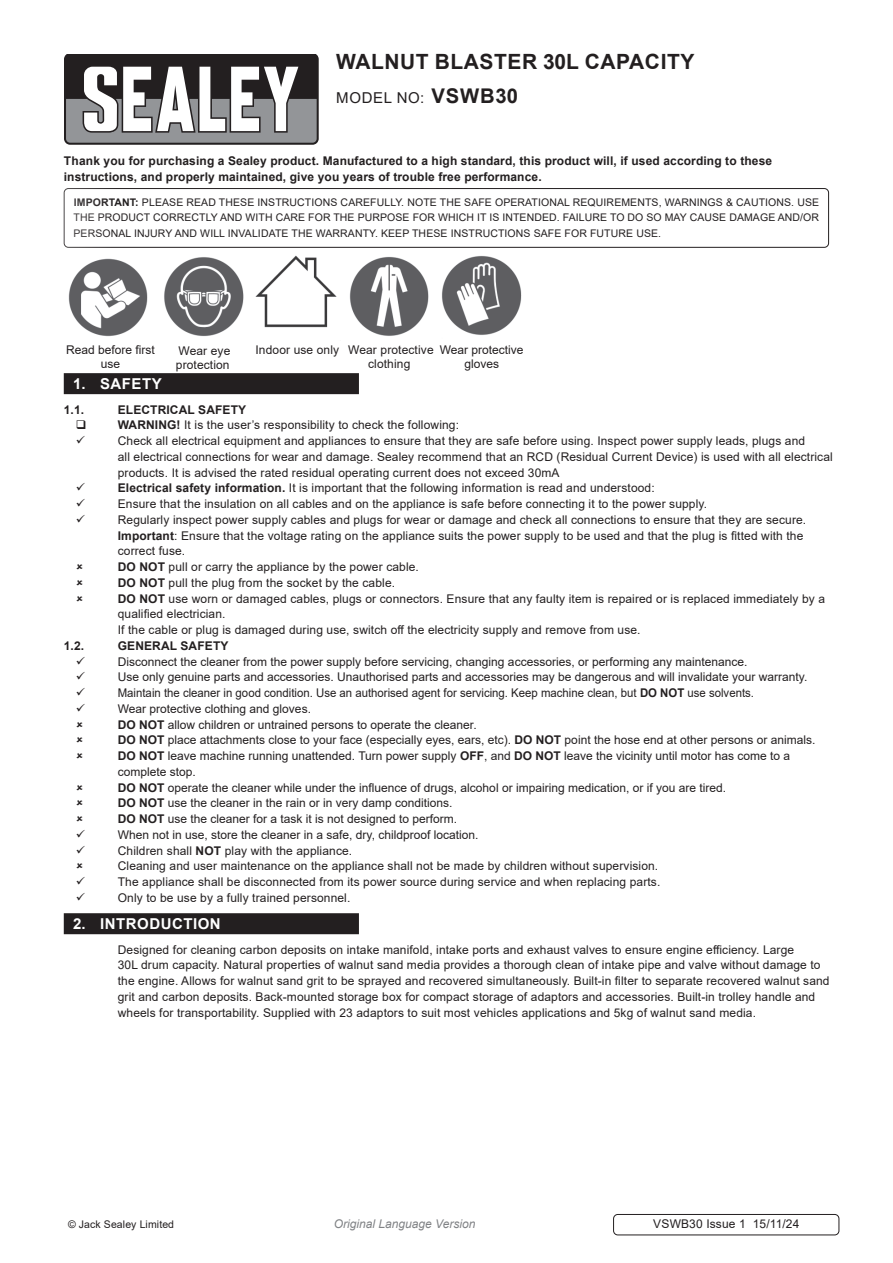
<style>
.page{position:relative;width:893px;height:1263px;background:#fff}
.page>*{position:absolute;margin:0;border:0;box-sizing:border-box;transform-origin:0 0}
.Product_Description{font:700 21px "Arial";letter-spacing:.025em;color:#231f20}
.t1{font:700 15px "Arial";letter-spacing:.035em;color:#fff}
.Product_Description-2{font:15px "Arial";letter-spacing:.045em;color:#231f20}
.Body{font:12px/15.8px "Arial";letter-spacing:.01em;color:#231f20}
.Body-2{font:700 12px/15.8px "Arial";letter-spacing:.01em;color:#231f20}
.Body-3{font:12px "Arial";letter-spacing:.01em;color:#231f20;scale:.95 1}
.t2{font:italic 12px "Arial";color:#808285}
.Body__Footer{font:12px "Arial";letter-spacing:.01em;color:#231f20}
.Body__Justified__7pt{font:10.5px/15.8px "Arial";letter-spacing:.01em;color:#231f20;text-align:justify}
.s1{font-weight:700;font-size:20.25px}
.s2{font-weight:700}
</style>
<div class="page">
<div style="left:64px;top:188px;width:765px;height:60px;border:1px solid #231f20;border-radius:4px"></div>
<div style="left:64px;top:373px;width:295px;height:21px;background:#231f20"></div>
<div style="left:64px;top:913px;width:295px;height:21px;background:#231f20"></div>
<img style="left:164px;top:257px;width:80px;height:79px">
<img style="left:255px;top:255px;width:82px;height:73px">
<img style="left:349px;top:257px;width:80px;height:79px">
<img style="left:442px;top:256px;width:80px;height:79px">
<div style="left:613px;top:1214px;width:226px;height:21px;border:1px solid #231f20;border-radius:4px"></div>
<img style="left:68px;top:258px;width:80px;height:79px">
<svg style="left:64px;top:54px;width:254px;height:90px"></svg>
<p class="Product_Description" style="left:336px;top:47px;width:360px">WALNUT BLASTER 30L CAPACITY</p>
<p class="Product_Description-2" style="left:336px;top:87px;width:184px">MODEL NO: <span class="s1">VSWB30</span></p>
<p class="Body-2" style="left:64px;top:153px;width:710px">Thank you for purchasing a Sealey product. Manufactured to a high standard, this product will, if used according to these instructions, and properly maintained, give you years of trouble free performance.</p>
<p class="Body__Justified__7pt" style="left:74px;top:194px;width:747px"><span class="s2">IMPORTANT:</span> PLEASE READ THESE INSTRUCTIONS CAREFULLY. NOTE THE SAFE OPERATIONAL REQUIREMENTS, WARNINGS &amp; CAUTIONS. USE THE PRODUCT CORRECTLY AND WITH CARE FOR THE PURPOSE FOR WHICH IT IS INTENDED. FAILURE TO DO SO MAY CAUSE DAMAGE AND/OR PERSONAL INJURY AND WILL INVALIDATE THE WARRANTY. KEEP THESE INSTRUCTIONS SAFE FOR FUTURE USE.</p>
<p class="Body" style="left:66px;top:342px;width:90px;line-height:14.4px;text-align:center">Read before first use</p>
<p class="Body" style="left:176px;top:343px;width:56px;line-height:14.4px">Wear eye protection</p>
<p class="Body" style="left:255px;top:342px;width:85px">Indoor use only</p>
<p class="Body" style="left:348px;top:342px;width:87px;line-height:14.4px;text-align:center">Wear protective clothing</p>
<p class="Body" style="left:440px;top:341px;width:85px">Wear protective</p>
<p class="Body" style="left:464px;top:356px;width:36px">gloves</p>
<p class="t1" style="left:73px;top:373px;width:90px">1. SAFETY</p>
<p class="Body-2" style="left:64px;top:402px;width:22px">1.1.</p>
<p class="Body-2" style="left:118px;top:402px;width:130px">ELECTRICAL SAFETY</p>
<p class="Body" style="left:118px;top:417px;width:343px"><span class="s2">WARNING!</span> It is the user’s responsibility to check the following:</p>
<p class="Body" style="left:118px;top:433px;width:717px">Check all electrical equipment and appliances to ensure that they are safe before using. Inspect power supply leads, plugs and<br>all electrical connections for wear and damage. Sealey recommend that an RCD (Residual Current Device) is used with all electrical products. It is advised the rated residual operating current does not exceed 30mA</p>
<p class="Body" style="left:118px;top:480px;width:538px"><span class="s2">Electrical safety information.</span> It is important that the following information is read and understood:</p>
<p class="Body" style="left:118px;top:496px;width:591px">Ensure that the insulation on all cables and on the appliance is safe before connecting it to the power supply.</p>
<p class="Body" style="left:118px;top:512px;width:690px">Regularly inspect power supply cables and plugs for wear or damage and check all connections to ensure that they are secure.</p>
<p class="Body" style="left:118px;top:527px;width:687px"><span class="s2">Important</span>: Ensure that the voltage rating on the appliance suits the power supply to be used and that the plug is fitted with the correct fuse.</p>
<p class="Body" style="left:118px;top:559px;width:303px"><span class="s2">DO NOT</span> pull or carry the appliance by the power cable.</p>
<p class="Body" style="left:118px;top:575px;width:279px"><span class="s2">DO NOT</span> pull the plug from the socket by the cable.</p>
<p class="Body" style="left:118px;top:590px;width:709px"><span class="s2">DO NOT</span> use worn or damaged cables, plugs or connectors. Ensure that any faulty item is repaired or is replaced immediately by a qualified electrician.</p>
<p class="Body" style="left:118px;top:622px;width:524px">If the cable or plug is damaged during use, switch off the electricity supply and remove from use.</p>
<p class="Body-2" style="left:64px;top:638px;width:22px">1.2.</p>
<p class="Body-2" style="left:118px;top:638px;width:112px">GENERAL SAFETY</p>
<p class="Body" style="left:118px;top:653px;width:631px">Disconnect the cleaner from the power supply before servicing, changing accessories, or performing any maintenance.</p>
<p class="Body" style="left:118px;top:669px;width:691px">Use only genuine parts and accessories. Unauthorised parts and accessories may be dangerous and will invalidate your warranty.</p>
<p class="Body-3" style="left:118px;top:685px;width:671px">Maintain the cleaner in good condition. Use an authorised agent for servicing. Keep machine clean, but <span class="s2">DO NOT</span> use solvents.</p>
<p class="Body" style="left:118px;top:701px;width:195px">Wear protective clothing and gloves.</p>
<p class="Body" style="left:118px;top:716px;width:360px"><span class="s2">DO NOT</span> allow children or untrained persons to operate the cleaner.</p>
<p class="Body" style="left:118px;top:732px;width:699px"><span class="s2">DO NOT</span> place attachments close to your face (especially eyes, ears, etc). <span class="s2">DO NOT</span> point the hose end at other persons or animals.</p>
<p class="Body" style="left:118px;top:748px;width:674px"><span class="s2">DO NOT</span> leave machine running unattended. Turn power supply <span class="s2">OFF</span>, and <span class="s2">DO NOT</span> leave the vicinity until motor has come to a complete stop.</p>
<p class="Body" style="left:118px;top:779px;width:610px"><span class="s2">DO NOT</span> operate the cleaner while under the influence of drugs, alcohol or impairing medication, or if you are tired.</p>
<p class="Body" style="left:118px;top:795px;width:336px"><span class="s2">DO NOT</span> use the cleaner in the rain or in very damp conditions.</p>
<p class="Body" style="left:118px;top:811px;width:341px"><span class="s2">DO NOT</span> use the cleaner for a task it is not designed to perform.</p>
<p class="Body" style="left:118px;top:827px;width:362px">When not in use, store the cleaner in a safe, dry, childproof location.</p>
<p class="Body" style="left:118px;top:842px;width:236px">Children shall <span class="s2">NOT</span> play with the appliance.</p>
<p class="Body" style="left:118px;top:858px;width:542px">Cleaning and user maintenance on the appliance shall not be made by children without supervision.</p>
<p class="Body" style="left:118px;top:874px;width:544px">The appliance shall be disconnected from its power source during service and when replacing parts.</p>
<p class="Body" style="left:118px;top:890px;width:234px">Only to be use by a fully trained personnel.</p>
<p class="t1" style="left:73px;top:913px;width:149px">2. INTRODUCTION</p>
<p class="Body" style="left:118px;top:941px;width:713px">Designed for cleaning carbon deposits on intake manifold, intake ports and exhaust valves to ensure engine efficiency. Large<br>30L drum capacity. Natural properties of walnut sand media provides a thorough clean of intake pipe and valve without damage to the engine. Allows for walnut sand grit to be sprayed and recovered simultaneously. Built-in filter to separate recovered walnut sand grit and carbon deposits. Back-mounted storage box for compact storage of adaptors and accessories. Built-in trolley handle and wheels for transportability. Supplied with 23 adaptors to suit most vehicles applications and 5kg of walnut sand media.</p>
<p class="Body__Justified__7pt" style="left:68px;top:1216px;width:108px">© Jack Sealey Limited</p>
<p class="t2" style="left:334px;top:1216px;width:143px">Original Language Version</p>
<p class="Body__Footer" style="left:653px;top:1215px;width:148px">VSWB30 Issue 1 15/11/24</p>
</div>
